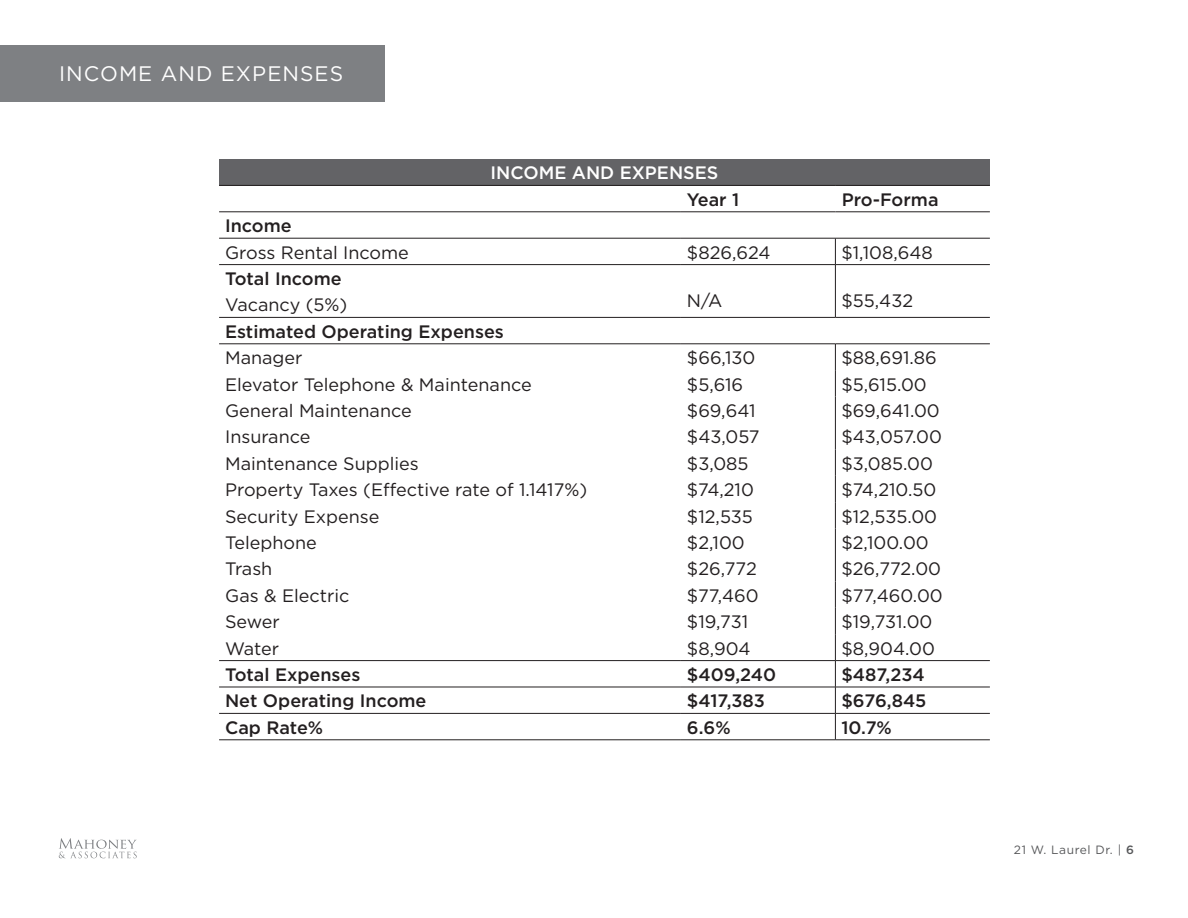
<style>
.page{position:relative;width:1188px;height:918px;background:#fff}
.page>*{position:absolute;margin:0;border:0;box-sizing:border-box;transform-origin:0 0}
.Page_Titles{font:21px "Gotham";letter-spacing:.05em;color:#fff}
.t1{font:18px "Gotham";color:#231f20}
.t2{font:500 18px "Gotham";color:#231f20}
.t3{font:500 18px "Gotham";color:#fff}
.t4{font:12px "Gotham";letter-spacing:.05em;color:#57585a}
.s1{font-weight:500}
</style>
<div class="page">
<div style="left:0;top:46px;width:384px;height:56px;background:#7e8083"></div>
<div style="left:219px;top:159px;width:771px;height:26px;background:#636366"></div>
<svg style="left:835px;top:239px;width:1px;height:78px"></svg>
<svg style="left:835px;top:345px;width:1px;height:395px"></svg>
<hr style="left:219px;top:264px;width:462px;height:1px;background:#231f20">
<hr style="left:681px;top:264px;width:154px;height:1px;background:#231f20">
<hr style="left:835px;top:264px;width:155px;height:1px;background:#231f20">
<hr style="left:219px;top:317px;width:462px;height:1px;background:#231f20">
<hr style="left:681px;top:317px;width:154px;height:1px;background:#231f20">
<hr style="left:835px;top:317px;width:155px;height:1px;background:#231f20">
<hr style="left:219px;top:344px;width:462px;height:1px;background:#231f20">
<hr style="left:681px;top:344px;width:154px;height:1px;background:#231f20">
<hr style="left:835px;top:344px;width:155px;height:1px;background:#231f20">
<hr style="left:219px;top:660px;width:462px;height:1px;background:#231f20">
<hr style="left:681px;top:660px;width:154px;height:1px;background:#231f20">
<hr style="left:835px;top:660px;width:155px;height:1px;background:#231f20">
<hr style="left:219px;top:687px;width:462px;height:1px;background:#231f20">
<hr style="left:681px;top:687px;width:154px;height:1px;background:#231f20">
<hr style="left:835px;top:687px;width:155px;height:1px;background:#231f20">
<hr style="left:219px;top:713px;width:462px;height:1px;background:#231f20">
<hr style="left:681px;top:713px;width:154px;height:1px;background:#231f20">
<hr style="left:835px;top:713px;width:155px;height:1px;background:#231f20">
<hr style="left:219px;top:740px;width:462px;height:1px;background:#231f20">
<hr style="left:681px;top:740px;width:154px;height:1px;background:#231f20">
<hr style="left:835px;top:740px;width:155px;height:1px;background:#231f20">
<hr style="left:219px;top:185px;width:462px;height:1px;background:#231f20">
<hr style="left:681px;top:185px;width:154px;height:1px;background:#231f20">
<hr style="left:835px;top:185px;width:155px;height:1px;background:#231f20">
<hr style="left:219px;top:212px;width:462px;height:1px;background:#231f20">
<hr style="left:681px;top:212px;width:154px;height:1px;background:#231f20">
<hr style="left:835px;top:212px;width:155px;height:1px;background:#231f20">
<hr style="left:219px;top:238px;width:462px;height:1px;background:#231f20">
<hr style="left:681px;top:238px;width:154px;height:1px;background:#231f20">
<hr style="left:835px;top:238px;width:155px;height:1px;background:#231f20">
<svg style="left:59px;top:838px;width:78px;height:20px"></svg>
<p class="Page_Titles" style="left:59px;top:60px;width:286px">INCOME AND EXPENSES</p>
<p class="t3" style="left:491px;top:161px;width:229px">INCOME AND EXPENSES</p>
<p class="t2" style="left:687px;top:188px;width:54px">Year 1</p>
<p class="t2" style="left:842px;top:188px;width:98px">Pro-Forma</p>
<p class="t2" style="left:225px;top:214px;width:68px">Income</p>
<p class="t1" style="left:225px;top:241px;width:185px">Gross Rental Income</p>
<p class="t1" style="left:687px;top:241px;width:85px">$826,624</p>
<p class="t1" style="left:841px;top:241px;width:93px">$1,108,648</p>
<p class="t2" style="left:225px;top:267px;width:118px">Total Income</p>
<p class="t1" style="left:225px;top:294px;width:124px">Vacancy (5%)</p>
<p class="t1" style="left:687px;top:289px;width:37px">N/A</p>
<p class="t1" style="left:841px;top:289px;width:73px">$55,432</p>
<p class="t2" style="left:225px;top:320px;width:280px">Estimated Operating Expenses</p>
<p class="t1" style="left:225px;top:346px;width:79px">Manager</p>
<p class="t1" style="left:687px;top:346px;width:70px">$66,130</p>
<p class="t1" style="left:841px;top:346px;width:97px">$88,691.86</p>
<p class="t1" style="left:225px;top:373px;width:308px">Elevator Telephone &amp; Maintenance</p>
<p class="t1" style="left:687px;top:373px;width:58px">$5,616</p>
<p class="t1" style="left:841px;top:373px;width:87px">$5,615.00</p>
<p class="t1" style="left:225px;top:399px;width:188px">General Maintenance</p>
<p class="t1" style="left:687px;top:399px;width:70px">$69,641</p>
<p class="t1" style="left:841px;top:399px;width:100px">$69,641.00</p>
<p class="t1" style="left:225px;top:426px;width:87px">Insurance</p>
<p class="t1" style="left:687px;top:426px;width:74px">$43,057</p>
<p class="t1" style="left:841px;top:426px;width:102px">$43,057.00</p>
<p class="t1" style="left:225px;top:452px;width:195px">Maintenance Supplies</p>
<p class="t1" style="left:687px;top:452px;width:63px">$3,085</p>
<p class="t1" style="left:841px;top:452px;width:93px">$3,085.00</p>
<p class="t1" style="left:225px;top:478px;width:364px">Property Taxes (Effective rate of 1.1417%)</p>
<p class="t1" style="left:687px;top:478px;width:69px">$74,210</p>
<p class="t1" style="left:841px;top:478px;width:96px">$74,210.50</p>
<p class="t1" style="left:225px;top:505px;width:156px">Security Expense</p>
<p class="t1" style="left:687px;top:505px;width:67px">$12,535</p>
<p class="t1" style="left:841px;top:505px;width:97px">$12,535.00</p>
<p class="t1" style="left:225px;top:531px;width:93px">Telephone</p>
<p class="t1" style="left:687px;top:531px;width:59px">$2,100</p>
<p class="t1" style="left:841px;top:531px;width:89px">$2,100.00</p>
<p class="t1" style="left:225px;top:558px;width:49px">Trash</p>
<p class="t1" style="left:687px;top:558px;width:71px">$26,772</p>
<p class="t1" style="left:841px;top:558px;width:101px">$26,772.00</p>
<p class="t1" style="left:225px;top:584px;width:126px">Gas &amp; Electric</p>
<p class="t1" style="left:687px;top:584px;width:73px">$77,460</p>
<p class="t1" style="left:841px;top:584px;width:103px">$77,460.00</p>
<p class="t1" style="left:225px;top:610px;width:56px">Sewer</p>
<p class="t1" style="left:687px;top:610px;width:63px">$19,731</p>
<p class="t1" style="left:841px;top:610px;width:93px">$19,731.00</p>
<p class="t1" style="left:225px;top:637px;width:55px">Water</p>
<p class="t1" style="left:687px;top:637px;width:65px">$8,904</p>
<p class="t1" style="left:841px;top:637px;width:95px">$8,904.00</p>
<p class="t2" style="left:225px;top:663px;width:137px">Total Expenses</p>
<p class="t2" style="left:687px;top:663px;width:91px">$409,240</p>
<p class="t2" style="left:841px;top:663px;width:85px">$487,234</p>
<p class="t2" style="left:225px;top:689px;width:203px">Net Operating Income</p>
<p class="t2" style="left:687px;top:689px;width:80px">$417,383</p>
<p class="t2" style="left:841px;top:689px;width:87px">$676,845</p>
<p class="t2" style="left:225px;top:716px;width:100px">Cap Rate%</p>
<p class="t2" style="left:687px;top:716px;width:45px">6.6%</p>
<p class="t2" style="left:841px;top:716px;width:52px">10.7%</p>
<p class="t4" style="left:1014px;top:842px;width:122px">21 W. Laurel Dr. | <span class="s1">6</span></p>
</div>
